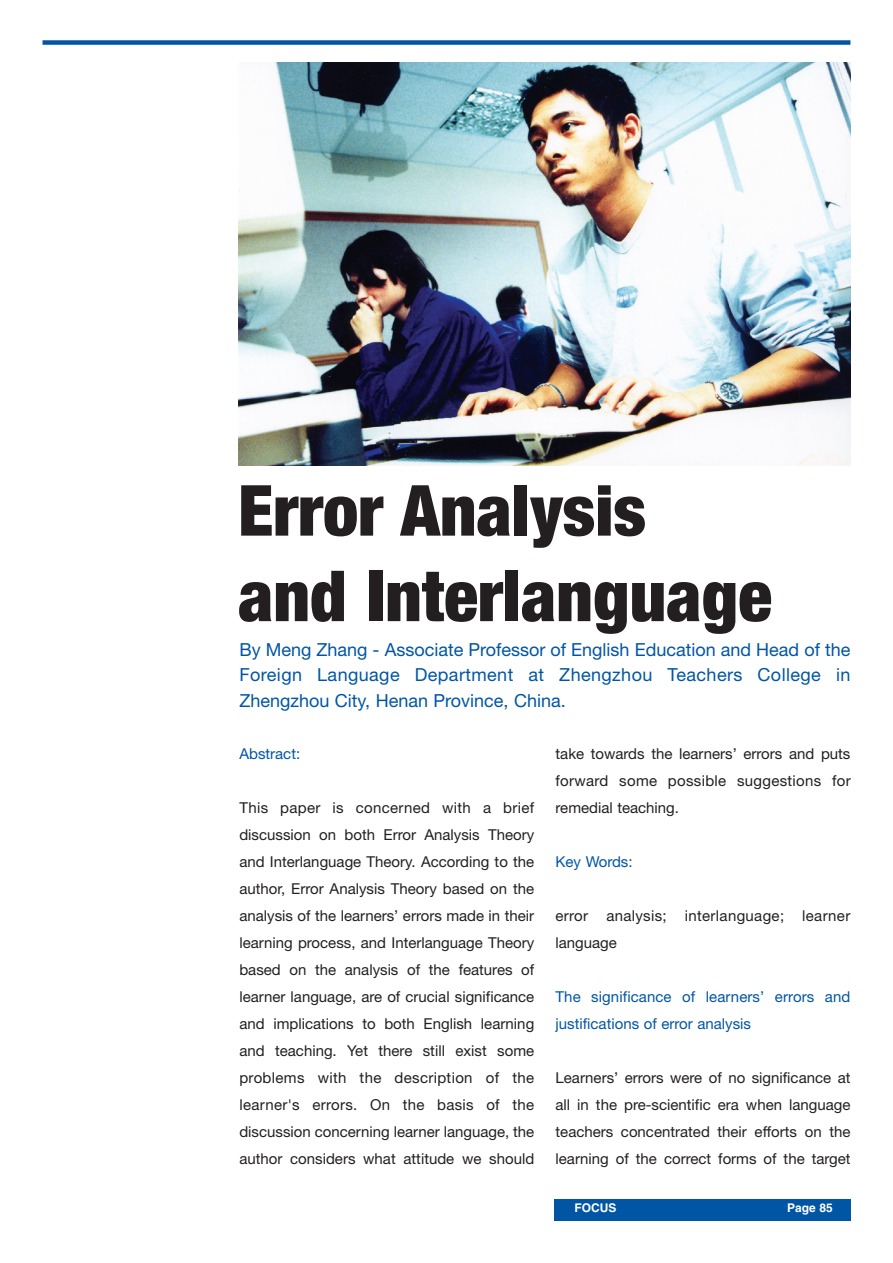
<style>
.page{position:relative;width:893px;height:1263px;background:#fff}
.page>*{position:absolute;margin:0;border:0;box-sizing:border-box;transform-origin:0 0}
.t1{font:900 condensed 70.5px/85.5px "Helvetica Neue";color:#231f20}
.t2{font:18px/25.2px "Helvetica Neue";color:#0155a5;text-align:justify}
.t3{font:15px/27px "Helvetica Neue";color:#231f20;text-align:justify}
.t4{font:15px/27px "Helvetica Neue";color:#0155a5}
.t5{font:15px/27px "Helvetica Neue";letter-spacing:.02em;color:#231f20}
.t6{font:700 12px "Helvetica";color:#fff}
</style>
<div class="page">
<div style="left:43px;top:40px;width:807px;height:5px;background:#0155a5"></div>
<div style="left:554px;top:1199px;width:296px;height:21px;background:#0155a5"></div>
<img style="left:238px;top:63px;width:612px;height:402px">
<h1 class="t1" style="left:238px;top:467px;width:535px">Error Analysis and Interlanguage</h1>
<p class="t2" style="left:239px;top:637px;width:612px">By Meng Zhang - Associate Professor of English Education and Head of the Foreign Language Department at Zhengzhou Teachers College in Zhengzhou City, Henan Province, China.</p>
<p class="t4" style="left:239px;top:740px;width:62px">Abstract:</p>
<p class="t3" style="left:239px;top:794px;width:296px">This paper is concerned with a brief discussion on both Error Analysis Theory and Interlanguage Theory. According to the author, Error Analysis Theory based on the analysis of the learners’ errors made in their learning process, and Interlanguage Theory based on the analysis of the features of learner language, are of crucial significance and implications to both English learning and teaching. Yet there still exist some problems with the description of the learner's errors. On the basis of the discussion concerning learner language, the author considers what attitude we should</p>
<p class="t3" style="left:556px;top:740px;width:297px">take towards the learners’ errors and puts forward some possible suggestions for remedial teaching.</p>
<p class="t4" style="left:556px;top:848px;width:79px">Key Words:</p>
<p class="t5" style="left:556px;top:902px;width:296px">error analysis; interlanguage; learner language</p>
<p class="t4" style="left:556px;top:983px;width:296px">The significance of learners’ errors and justifications of error analysis</p>
<p class="t3" style="left:556px;top:1064px;width:296px">Learners’ errors were of no significance at all in the pre-scientific era when language teachers concentrated their efforts on the learning of the correct forms of the target</p>
<p class="t6" style="left:575px;top:1203px;width:43px">FOCUS</p>
<p class="t6" style="left:787px;top:1203px;width:47px">Page 85</p>
<p class="t6" style="left:804px;top:1203px;width:30px">Page</p>
</div>
